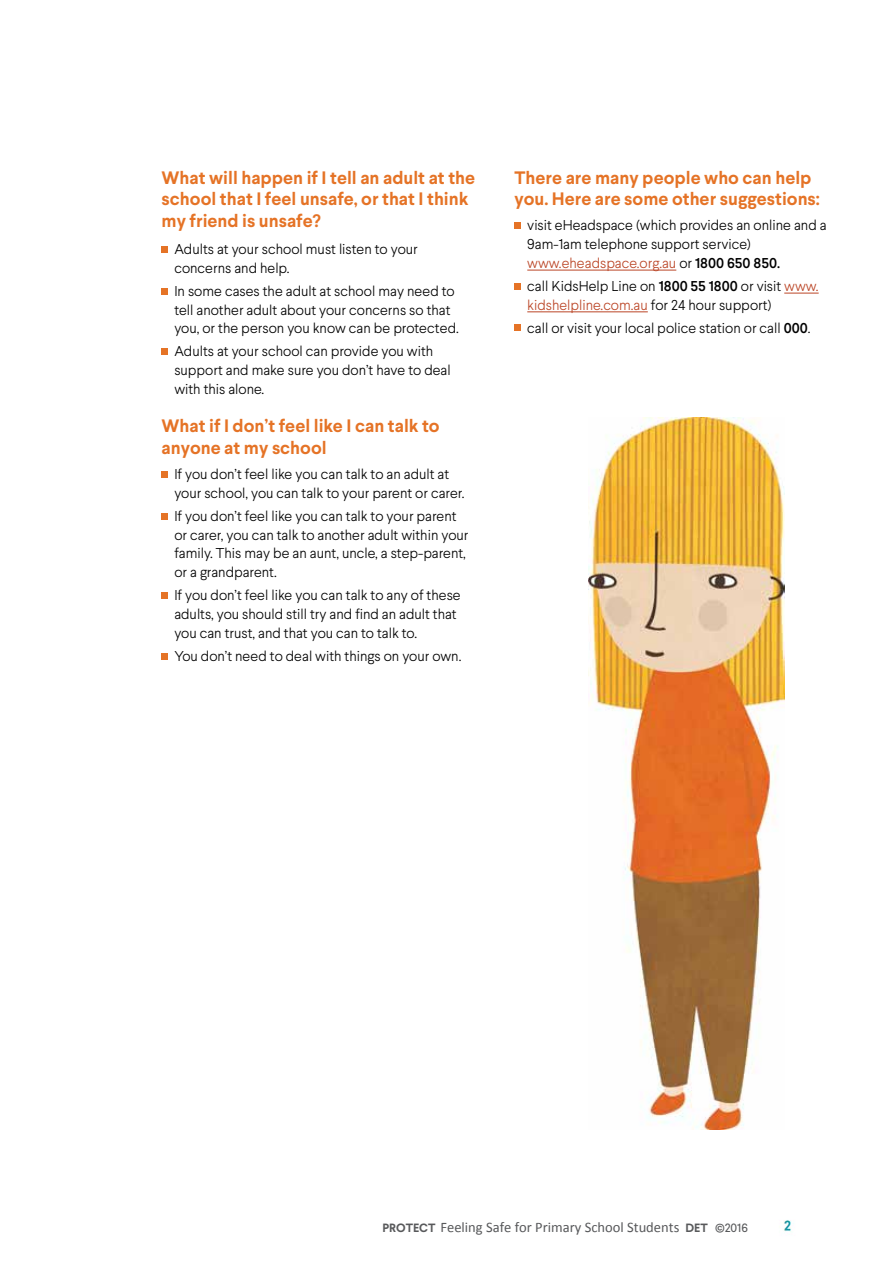
<style>
.page{position:relative;width:893px;height:1263px;background:#fff}
.page>*{position:absolute;margin:0;border:0;box-sizing:border-box;transform-origin:0 0}
.t1{font:700 18px/21.6px "Larsseit";color:#e57326}
.t2{font:14.55px "Calibri";color:#58595b}
.t3{font:300 14.25px/18.8px "Larsseit";color:#000}
.s1{color:#bb4627}
.s2{font-weight:500}
.s3{font-family:"Larsseit";font-weight:700;font-size:12px}
.s4{font-family:"Larsseit";font-size:16.5px}
.s5{font-family:"Larsseit";font-size:12px}
</style>
<div class="page">
<img style="left:588px;top:418px;width:197px;height:712px">
<div style="left:162px;top:246px;width:6px;height:7px;background:#e57326"></div>
<svg style="left:162px;top:288px;width:6px;height:6px"></svg>
<div style="left:162px;top:348px;width:6px;height:7px;background:#e57326"></div>
<div style="left:162px;top:471px;width:6px;height:7px;background:#e57326"></div>
<svg style="left:162px;top:513px;width:6px;height:6px"></svg>
<div style="left:162px;top:592px;width:6px;height:7px;background:#e57326"></div>
<svg style="left:162px;top:653px;width:6px;height:6px"></svg>
<hr style="left:527px;top:270px;width:149px;height:1px;background:#bb4627">
<hr style="left:784px;top:293px;width:35px;height:1px;background:#bb4627">
<hr style="left:527px;top:312px;width:121px;height:1px;background:#bb4627">
<div style="left:514px;top:222px;width:7px;height:7px;background:#e57326"></div>
<div style="left:514px;top:283px;width:7px;height:6px;background:#e57326"></div>
<div style="left:514px;top:325px;width:7px;height:6px;background:#e57326"></div>
<img style="left:784px;top:1220px;width:10px;height:12px">
<p class="t1" style="left:162px;top:167px;width:315px">What will happen if I tell an adult at the school that I feel unsafe, or that I think my friend is unsafe?</p>
<p class="t3" style="left:174px;top:240px;width:245px">Adults at your school must listen to your concerns and help.</p>
<p class="t3" style="left:174px;top:281px;width:286px">In some cases the adult at school may need to tell another adult about your concerns so that you, or the person you know can be protected.</p>
<p class="t3" style="left:174px;top:342px;width:278px">Adults at your school can provide you with support and make sure you don’t have to deal with this alone.</p>
<p class="t1" style="left:162px;top:415px;width:280px">What if I don’t feel like I can talk to anyone at my school</p>
<p class="t3" style="left:174px;top:465px;width:292px">If you don’t feel like you can talk to an adult at your school, you can talk to your parent or carer.</p>
<p class="t3" style="left:174px;top:506px;width:296px">If you don’t feel like you can talk to your parent or carer, you can talk to another adult within your family. This may be an aunt, uncle, a step-parent, or a grandparent.</p>
<p class="t3" style="left:174px;top:586px;width:288px">If you don’t feel like you can talk to any of these adults, you should still try and find an adult that you can trust, and that you can to talk to.</p>
<p class="t3" style="left:174px;top:646px;width:289px">You don’t need to deal with things on your own.</p>
<p class="t1" style="left:514px;top:167px;width:307px">There are many people who can help you. Here are some other suggestions:</p>
<p class="t3" style="left:527px;top:216px;width:301px">visit eHeadspace (which provides an online and a<br>9am-1am telephone support service) <span class="s1">www.eheadspace.org.au</span> or <span class="s2">1800 650 850.</span></p>
<p class="t3" style="left:527px;top:276px;width:293px">call KidsHelp Line on <span class="s2">1800 55 1800</span> or visit <span class="s1">www. kidshelpline.com.au</span> for 24 hour support)</p>
<p class="t3" style="left:527px;top:318px;width:285px">call or visit your local police station or call <span class="s2">000</span>.</p>
<p class="t2" style="left:382px;top:1218px;width:367px"><span class="s3">PROTECT</span> Feeling Safe for Primary School Students <span class="s3">DET</span> <span class="s4">©</span><span class="s5">2016</span></p>
</div>
